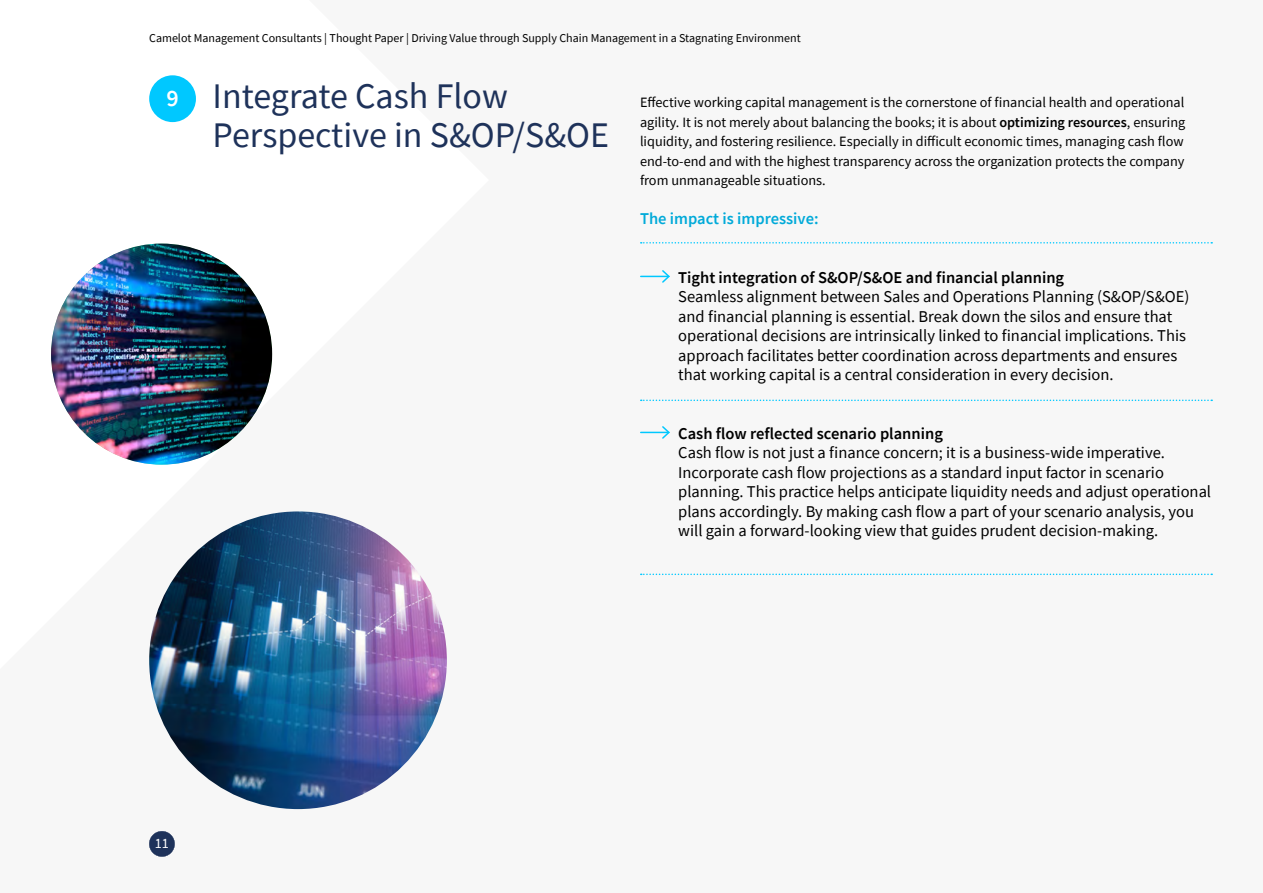
<style>
.page{position:relative;width:1263px;height:893px;background:#f7f7f7}
.page>*{position:absolute;margin:0;border:0;box-sizing:border-box;transform-origin:0 0}
.t1{font:36px/39px "Source Sans Pro";color:#1e325a}
.t2{font:600 24px "Source Sans Pro";color:#fff}
.t3{font:16.5px/19.5px "Source Sans Pro";color:#000}
.t4{font:600 16.5px "Source Sans Pro";color:#000}
.t5{font:600 16.5px "Source Sans Pro";color:#01aad9}
.t6{font:14.25px/19.5px "Source Sans Pro";color:#000}
.t7{font:14.25px "Source Sans Pro";color:#fff}
.t8{font:12px "Source Sans Pro";color:#000}
.s1{font-weight:600}
</style>
<div class="page">
<img style="left:149px;top:511px;width:298px;height:298px;border-radius:149px">
<img style="left:51px;top:244px;width:221px;height:221px;border-radius:111px">
<div style="left:149px;top:831px;width:26px;height:26px;background:#1e325a;border-radius:50%"></div>
<div style="left:149px;top:75px;width:47px;height:47px;background:#00c8ff;border-radius:50%"></div>
<svg style="left:641px;top:242px;width:571px;height:2px"></svg>
<svg style="left:641px;top:400px;width:571px;height:1px"></svg>
<svg style="left:641px;top:574px;width:571px;height:1px"></svg>
<svg style="left:641px;top:270px;width:29px;height:13px"></svg>
<svg style="left:641px;top:426px;width:29px;height:13px"></svg>
<p class="t8" style="left:149px;top:30px;width:653px">Camelot Management Consultants | Thought Paper | Driving Value through Supply Chain Management in a Stagnating Environment</p>
<h2 class="t2" style="left:166px;top:82px;width:14px">9</h2>
<h1 class="t1" style="left:213px;top:76px;width:398px">Integrate Cash Flow<br>Perspective in S&amp;OP/S&amp;OE</h1>
<p class="t6" style="left:640px;top:93px;width:547px">Effective working capital management is the cornerstone of financial health and operational agility. It is not merely about balancing the books; it is about <span class="s1">optimizing resources</span>, ensuring liquidity, and fostering resilience. Especially in difficult economic times, managing cash flow end-to-end and with the highest transparency across the organization protects the company from unmanageable situations.</p>
<p class="t5" style="left:640px;top:208px;width:180px">The impact is impressive:</p>
<p class="t4" style="left:678px;top:266px;width:387px">Tight integration of S&amp;OP/S&amp;OE and financial planning</p>
<p class="t3" style="left:678px;top:287px;width:513px">Seamless alignment between Sales and Operations Planning (S&amp;OP/S&amp;OE) and financial planning is essential. Break down the silos and ensure that operational decisions are intrinsically linked to financial implications. This approach facilitates better coordination across departments and ensures that working capital is a central consideration in every decision.</p>
<p class="t4" style="left:678px;top:422px;width:266px">Cash flow reflected scenario planning</p>
<p class="t3" style="left:678px;top:443px;width:534px">Cash flow is not just a finance concern; it is a business-wide imperative.<br>Incorporate cash flow projections as a standard input factor in scenario planning. This practice helps anticipate liquidity needs and adjust operational plans accordingly. By making cash flow a part of your scenario analysis, you will gain a forward-looking view that guides prudent decision-making.</p>
<p class="t7" style="left:155px;top:834px;width:16px">11</p>
</div>
